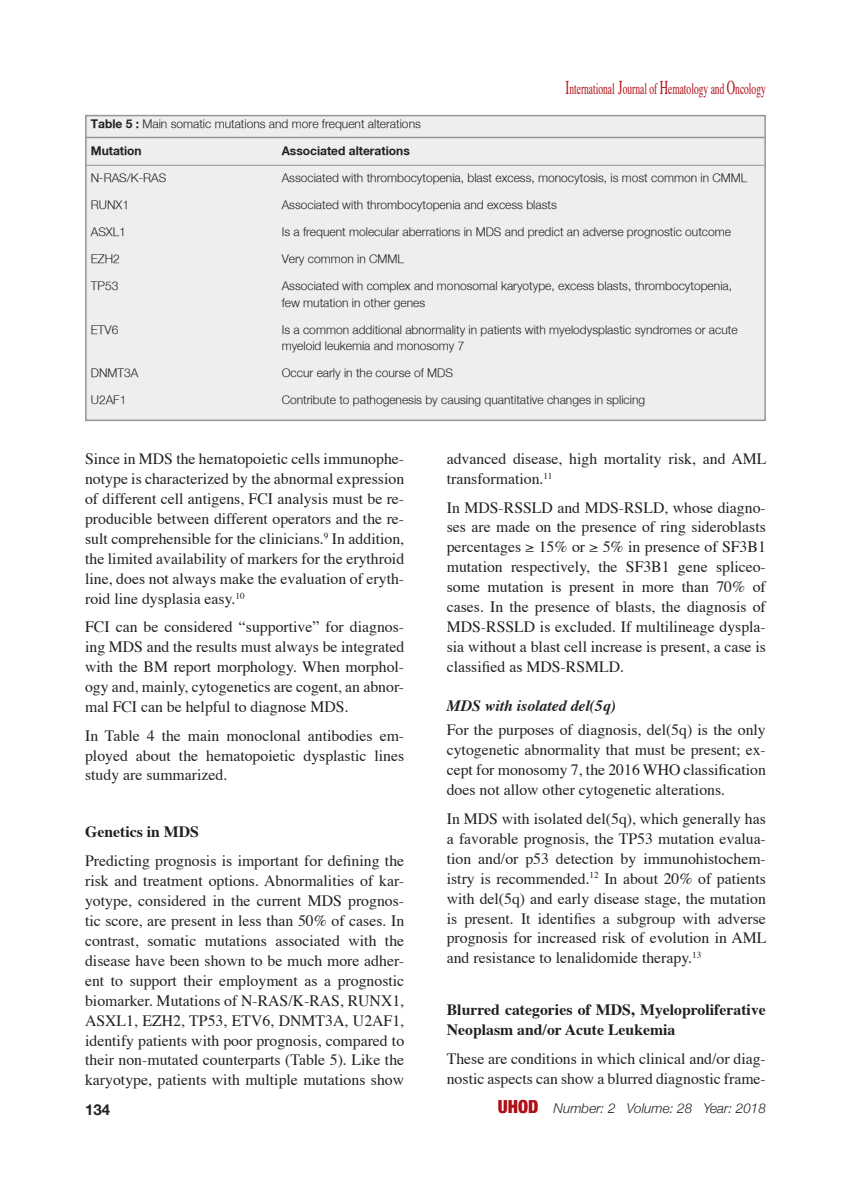
<style>
.page{position:relative;width:851px;height:1191px;background:#fff}
.page>*{position:absolute;margin:0;border:0;box-sizing:border-box;transform-origin:0 0}
.t1{font:15.9px "Times";color:#b00d15;scale:.6 1}
.t2{font:15.75px/20px "Times";color:#231f20;text-align:justify}
.t3{font:700 15.75px/20px "Times";color:#231f20}
.t4{font:italic 700 15.75px "Times";color:#231f20}
.t5{font:700 15px "Helvetica Neue";color:#231f20}
.t6{font:italic 300 13.5px "Helvetica Neue";color:#231f20}
.t7{font:300 12px "Helvetica Neu";color:#231f20}
.t8{font:700 12px "Helvetica Neu";color:#231f20}
.s1{font-size:19.5px}
.s2{font-weight:700}
.s3{font-weight:900;font-style:normal;font-stretch:condensed;font-size:18px;color:#b00d15}
</style>
<div class="page">
<div style="left:86px;top:116px;width:679px;height:304px;background:#eeeeef"></div>
<div style="left:85px;top:115px;width:680px;height:306px;border:2px solid #939598"></div>
<hr style="left:85px;top:137px;width:679px;height:1px;background:#939598">
<hr style="left:85px;top:165px;width:679px;height:1px;background:#939598">
<p class="t1" style="left:565px;top:78px;width:335px"><span class="s1">I</span>nternational <span class="s1">J</span>ournal of <span class="s1">H</span>ematology and <span class="s1">O</span>ncology</p>
<p class="t7" style="left:91px;top:116px;width:331px"><span class="s2">Table 5 :</span> Main somatic mutations and more frequent alterations</p>
<p class="t8" style="left:91px;top:143px;width:52px">Mutation</p>
<p class="t8" style="left:282px;top:143px;width:129px">Associated alterations</p>
<p class="t7" style="left:91px;top:170px;width:77px">N-RAS/K-RAS</p>
<p class="t7" style="left:282px;top:170px;width:467px">Associated with thrombocytopenia, blast excess, monocytosis, is most common in CMML</p>
<p class="t7" style="left:91px;top:197px;width:40px">RUNX1</p>
<p class="t7" style="left:282px;top:197px;width:276px">Associated with thrombocytopenia and excess blasts</p>
<p class="t7" style="left:91px;top:224px;width:37px">ASXL1</p>
<p class="t7" style="left:282px;top:224px;width:451px">Is a frequent molecular aberrations in MDS and predict an adverse prognostic outcome</p>
<p class="t7" style="left:91px;top:251px;width:31px">EZH2</p>
<p class="t7" style="left:282px;top:251px;width:124px">Very common in CMML</p>
<p class="t7" style="left:91px;top:278px;width:29px">TP53</p>
<p class="t7" style="left:282px;top:278px;width:452px">Associated with complex and monosomal karyotype, excess blasts, thrombocytopenia,</p>
<p class="t7" style="left:282px;top:295px;width:145px">few mutation in other genes</p>
<p class="t7" style="left:91px;top:322px;width:29px">ETV6</p>
<p class="t7" style="left:282px;top:322px;width:457px">Is a common additional abnormality in patients with myelodysplastic syndromes or acute</p>
<p class="t7" style="left:282px;top:338px;width:184px">myeloid leukemia and monosomy 7</p>
<p class="t7" style="left:91px;top:365px;width:49px">DNMT3A</p>
<p class="t7" style="left:282px;top:365px;width:173px">Occur early in the course of MDS</p>
<p class="t7" style="left:91px;top:392px;width:37px">U2AF1</p>
<p class="t7" style="left:282px;top:392px;width:365px">Contribute to pathogenesis by causing quantitative changes in splicing</p>
<p class="t2" style="left:85px;top:450px;width:320px">Since in MDS the hematopoietic cells immunophe&shy;notype is characterized by the abnormal expression of different cell antigens, FCI analysis must be re&shy;producible between different operators and the re&shy;sult comprehensible for the clinicians.<sup>9</sup> In addition, the limited availability of markers for the erythroid line, does not always make the evaluation of eryth&shy;roid line dysplasia easy.<sup>10</sup></p>
<p class="t2" style="left:85px;top:618px;width:320px">FCI can be considered “supportive” for diagnos&shy;ing MDS and the results must always be integrated with the BM report morphology. When morphol&shy;ogy and, mainly, cytogenetics are cogent, an abnor&shy;mal FCI can be helpful to diagnose MDS.</p>
<p class="t2" style="left:85px;top:726px;width:320px">In Table 4 the main monoclonal antibodies em&shy;ployed about the hematopoietic dysplastic lines study are summarized.</p>
<p class="t3" style="left:85px;top:822px;width:115px">Genetics in MDS</p>
<p class="t2" style="left:85px;top:851px;width:320px">Predicting prognosis is important for defining the risk and treatment options. Abnormalities of kar&shy;yotype, considered in the current MDS prognos&shy;tic score, are present in less than 50% of cases. In contrast, somatic mutations associated with the disease have been shown to be much more adher&shy;ent to support their employment as a prognostic biomarker. Mutations of N-RAS/K-RAS, RUNX1, ASXL1, EZH2, TP53, ETV6, DNMT3A, U2AF1, identify patients with poor prognosis, compared to their non-mutated counterparts (Table 5). Like the karyotype, patients with multiple mutations show</p>
<p class="t2" style="left:446px;top:450px;width:321px">advanced disease, high mortality risk, and AML transformation.<sup>11</sup></p>
<p class="t2" style="left:446px;top:498px;width:320px">In MDS-RSSLD and MDS-RSLD, whose diagno&shy;ses are made on the presence of ring sideroblasts percentages ≥ 15% or ≥ 5% in presence of SF3B1 mutation respectively, the SF3B1 gene spliceo&shy;some mutation is present in more than 70% of cases. In the presence of blasts, the diagnosis of MDS-RSSLD is excluded. If multilineage dyspla&shy;sia without a blast cell increase is present, a case is classified as MDS-RSMLD.</p>
<p class="t4" style="left:446px;top:695px;width:171px">MDS with isolated del(5q)</p>
<p class="t2" style="left:446px;top:721px;width:320px">For the purposes of diagnosis, del(5q) is the only cytogenetic abnormality that must be present; ex&shy;cept for monosomy 7, the 2016 WHO classification does not allow other cytogenetic alterations.</p>
<p class="t2" style="left:446px;top:809px;width:321px">In MDS with isolated del(5q), which generally has a favorable prognosis, the TP53 mutation evalua&shy;tion and/or p53 detection by immunohistochem&shy;istry is recommended.<sup>12</sup> In about 20% of patients with del(5q) and early disease stage, the mutation is present. It identifies a subgroup with adverse prognosis for increased risk of evolution in AML and resistance to lenalidomide therapy.<sup>13</sup></p>
<p class="t3" style="left:446px;top:1000px;width:320px">Blurred categories of MDS, Myeloproliferative<br>Neoplasm and/or Acute Leukemia</p>
<p class="t2" style="left:446px;top:1049px;width:320px">These are conditions in which clinical and/or diag&shy;nostic aspects can show a blurred diagnostic frame-</p>
<p class="t5" style="left:85px;top:1095px;width:27px">134</p>
<p class="t6" style="left:498px;top:1097px;width:269px"><span class="s3">UHOD</span> Number: 2 Volume: 28 Year: 2018</p>
</div>
